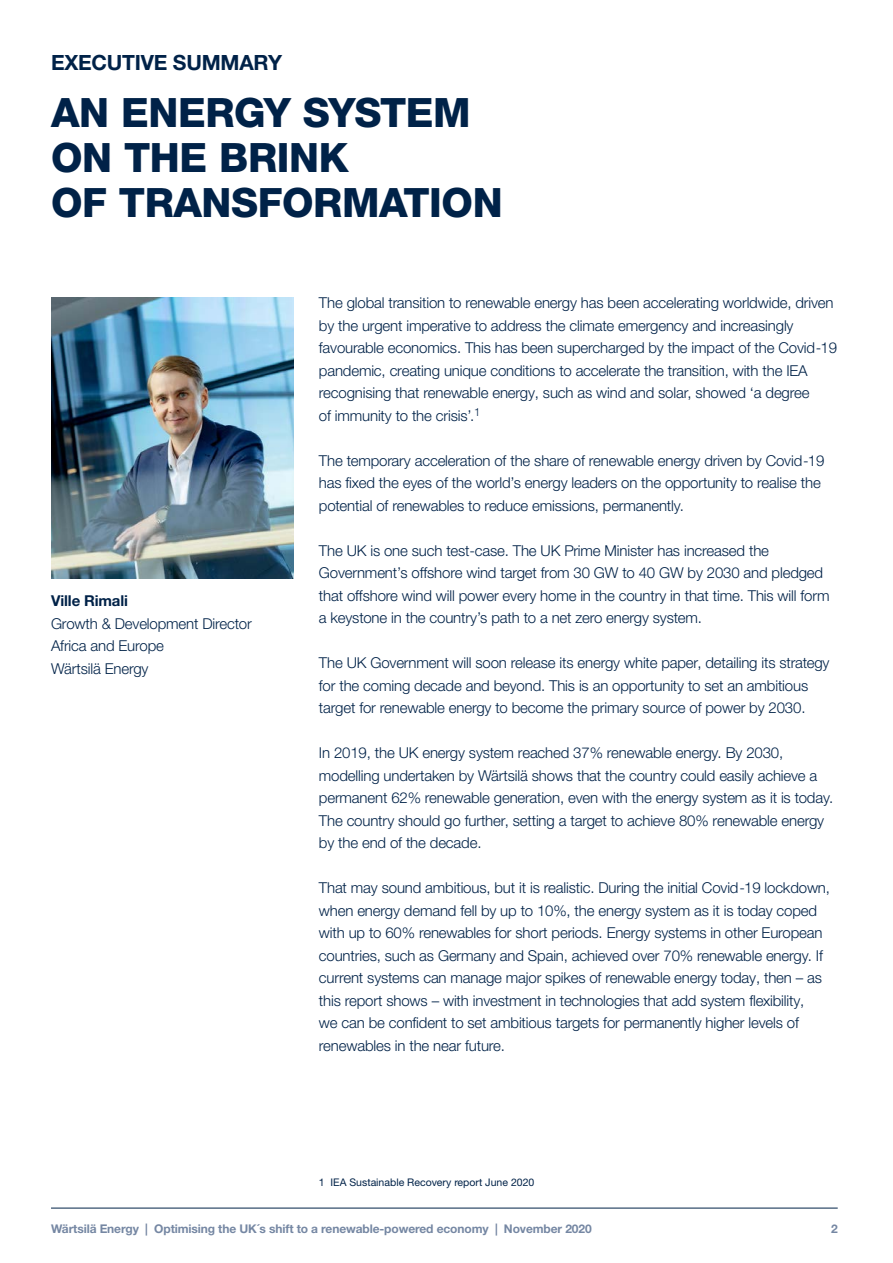
<style>
.page{position:relative;width:893px;height:1263px;background:#fff}
.page>*{position:absolute;margin:0;border:0;box-sizing:border-box;transform-origin:0 0}
.Head_1{font:800 40.5px/45px "Helvetica Neue LTW1 G";letter-spacing:-.01em;color:#002248}
.Sub_2_Break{font:700 21px "Helvetica Neue LTW1 G";letter-spacing:-.01em;color:#002248}
.t1{font:300 15px/22.5px "Helvetica Neue LTW1 G";letter-spacing:-.01em;color:#002248}
.t2{font:700 12px "Helvetica Neue LTW1 G";letter-spacing:-.01em;color:#7587a3}
.Corporate{font:10.5px "Helvetica Neue LTW1 G";color:#002248}
.s1{font-weight:700}
</style>
<div class="page">
<img style="left:51px;top:298px;width:242px;height:280px">
<hr style="left:51px;top:1208px;width:787px;height:1px;background:#002248">
<p class="Sub_2_Break" style="left:51px;top:50px;width:233px">EXECUTIVE SUMMARY</p>
<p class="Head_1" style="left:51px;top:90px;width:453px">AN ENERGY SYSTEM<br>ON THE BRINK<br>OF TRANSFORMATION</p>
<p class="t1" style="left:51px;top:589px;width:202px"><span class="s1">Ville Rimali<br></span>Growth &amp; Development Director<br>Africa and Europe<br>Wärtsilä Energy</p>
<p class="t1" style="left:319px;top:292px;width:520px">The global transition to renewable energy has been accelerating worldwide, driven by the urgent imperative to address the climate emergency and increasingly favourable economics. This has been supercharged by the impact of the Covid-19 pandemic, creating unique conditions to accelerate the transition, with the IEA recognising that renewable energy, such as wind and solar, showed ‘a degree<br>of immunity to the crisis’.<sup>1</sup></p>
<p class="t1" style="left:319px;top:449px;width:507px">The temporary acceleration of the share of renewable energy driven by Covid-19 has fixed the eyes of the world’s energy leaders on the opportunity to realise the potential of renewables to reduce emissions, permanently.</p>
<p class="t1" style="left:319px;top:539px;width:512px">The UK is one such test-case. The UK Prime Minister has increased the Government’s offshore wind target from 30 GW to 40 GW by 2030 and pledged that offshore wind will power every home in the country in that time. This will form a keystone in the country’s path to a net zero energy system.</p>
<p class="t1" style="left:319px;top:652px;width:512px">The UK Government will soon release its energy white paper, detailing its strategy for the coming decade and beyond. This is an opportunity to set an ambitious target for renewable energy to become the primary source of power by 2030.</p>
<p class="t1" style="left:319px;top:742px;width:516px">In 2019, the UK energy system reached 37% renewable energy. By 2030, modelling undertaken by Wärtsilä shows that the country could easily achieve a permanent 62% renewable generation, even with the energy system as it is today.<br>The country should go further, setting a target to achieve 80% renewable energy by the end of the decade.</p>
<p class="t1" style="left:319px;top:877px;width:513px">That may sound ambitious, but it is realistic. During the initial Covid-19 lockdown, when energy demand fell by up to 10%, the energy system as it is today coped with up to 60% renewables for short periods. Energy systems in other European countries, such as Germany and Spain, achieved over 70% renewable energy. If current systems can manage major spikes of renewable energy today, then – as this report shows – with investment in technologies that add system flexibility,<br>we can be confident to set ambitious targets for permanently higher levels of renewables in the near future.</p>
<p class="Corporate" style="left:319px;top:1176px;width:217px">1 IEA Sustainable Recovery report June 2020</p>
<p class="t2" style="left:51px;top:1222px;width:542px">Wärtsilä Energy | Optimising the UK´s shift to a renewable-powered economy | November 2020</p>
<p class="t2" style="left:831px;top:1222px;width:8px">2</p>
</div>
